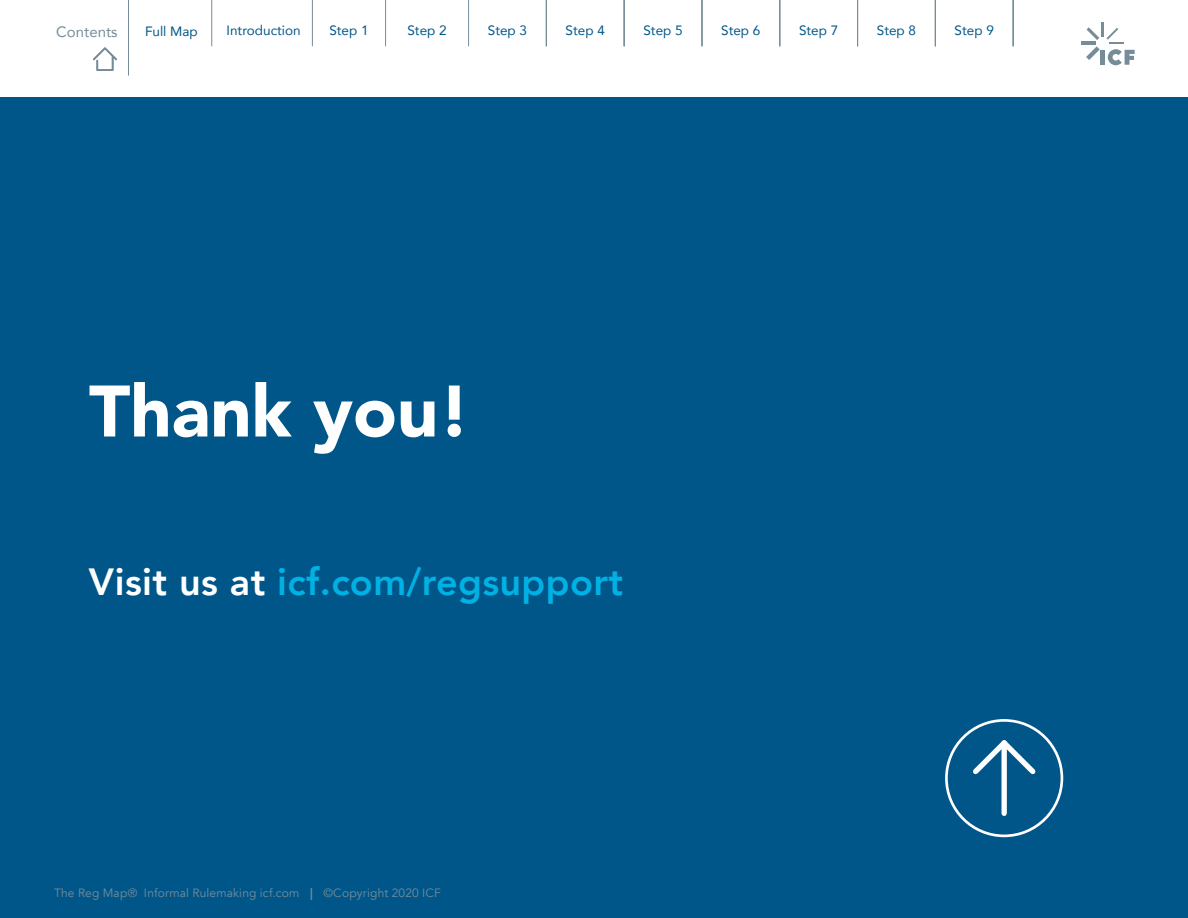
<style>
.page{position:relative;width:1188px;height:918px;background:#fff}
.page>*{position:absolute;margin:0;border:0;box-sizing:border-box;transform-origin:0 0}
.t1{font:900 72px "Avenir";color:#fff}
.t2{font:800 37.8px "Avenir";letter-spacing:.01em;color:#00b1e4}
.t3{font:15px "Avenir";color:#768d99}
.t4{font:13.5px "Avenir";color:#005689}
.t5{font:12px "Avenir";letter-spacing:.015em;color:#768d99}
.s1{color:#fff}
.s2{font-weight:800}
</style>
<div class="page">
<svg style="left:1086px;top:46px;width:14px;height:14px"></svg>
<hr style="left:1081px;top:42px;width:15px;height:3px;background:#768d99">
<svg style="left:1087px;top:27px;width:12px;height:13px"></svg>
<hr style="left:1101px;top:22px;width:3px;height:15px;background:#768d99">
<div style="left:1100px;top:50px;width:5px;height:15px;background:#768d99"></div>
<svg style="left:1106px;top:28px;width:29px;height:37px"></svg>
<hr style="left:128px;top:0;width:1px;height:76px;background:#768d99">
<hr style="left:312px;top:0;width:1px;height:46px;background:#768d99">
<hr style="left:385px;top:0;width:1px;height:46px;background:#768d99">
<hr style="left:468px;top:0;width:1px;height:46px;background:#768d99">
<hr style="left:546px;top:0;width:1px;height:46px;background:#768d99">
<hr style="left:624px;top:0;width:1px;height:46px;background:#768d99">
<hr style="left:702px;top:0;width:1px;height:46px;background:#768d99">
<hr style="left:780px;top:0;width:1px;height:46px;background:#768d99">
<hr style="left:857px;top:0;width:1px;height:46px;background:#768d99">
<hr style="left:935px;top:0;width:1px;height:46px;background:#768d99">
<hr style="left:1013px;top:0;width:1px;height:46px;background:#768d99">
<svg style="left:93px;top:47px;width:24px;height:24px"></svg>
<hr style="left:211px;top:0;width:1px;height:46px;background:#768d99">
<div style="left:0;top:97px;width:1188px;height:821px;background:#005689"></div>
<div style="left:945px;top:719px;width:118px;height:118px;border:3px solid #fff;border-radius:50%"></div>
<div style="left:1002px;top:743px;width:5px;height:70px;background:#fff"></div>
<svg style="left:973px;top:740px;width:63px;height:39px"></svg>
<p class="t3" style="left:56px;top:19px;width:63px">Contents</p>
<p class="t4" style="left:145px;top:20px;width:54px">Full Map</p>
<p class="t4" style="left:227px;top:20px;width:76px">Introduction</p>
<p class="t4" style="left:329px;top:20px;width:41px">Step 1</p>
<p class="t4" style="left:407px;top:20px;width:41px">Step 2</p>
<p class="t4" style="left:488px;top:20px;width:41px">Step 3</p>
<p class="t4" style="left:566px;top:20px;width:41px">Step 4</p>
<p class="t4" style="left:643px;top:20px;width:41px">Step 5</p>
<p class="t4" style="left:721px;top:20px;width:41px">Step 6</p>
<p class="t4" style="left:799px;top:20px;width:41px">Step 7</p>
<p class="t4" style="left:877px;top:20px;width:41px">Step 8</p>
<p class="t4" style="left:955px;top:20px;width:41px">Step 9</p>
<h1 class="t1" style="left:89px;top:350px;width:383px">Thank you!</h1>
<h2 class="t2" style="left:89px;top:552px;width:536px"><span class="s1">Visit us at</span> icf.com/regsupport</h2>
<p class="t5" style="left:54px;top:886px;width:388px">The Reg Map® Informal Rulemaking icf.com <span class="s2">|</span> ©Copyright 2020 ICF</p>
</div>
